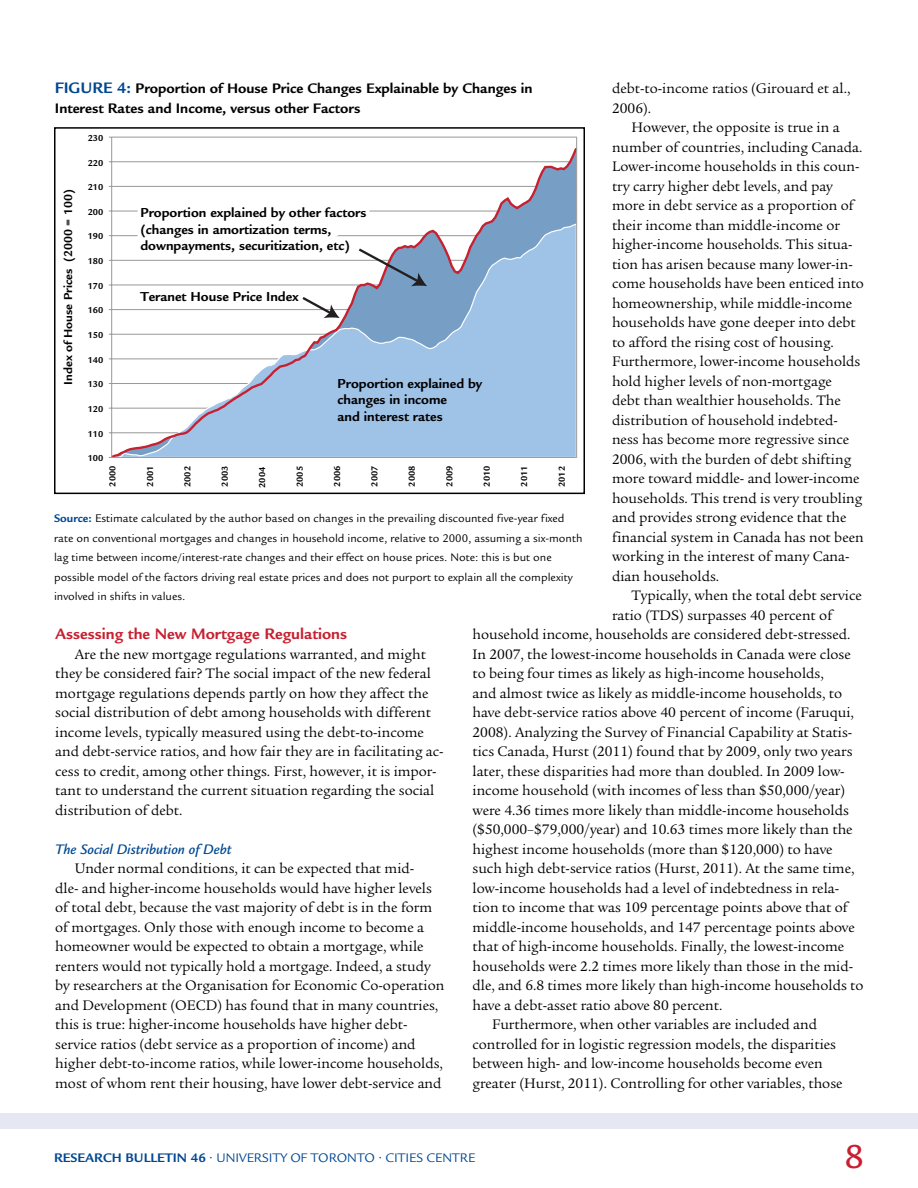
<style>
.page{position:relative;width:918px;height:1188px;background:#fff}
.page>*{position:absolute;margin:0;border:0;box-sizing:border-box;transform-origin:0 0}
.t1{font:500 36px "Legacy Sans";color:#c72030}
.subhead{font:700 16.5px "Legacy Sans";color:#c72030}
.copy1_indent{font:15px/19.5px "Legacy Serif";color:#000}
.table_caption{font:700 15px/19.5px "Legacy Sans";color:#000}
.subhead2{font:italic 500 15px "Legacy Sans";color:#004892}
.t2{font:700 14.1px/16.8px "Legacy Sans";color:#000}
.t3{font:13.5px "Legacy Sans";color:#004892}
.t4{font:700 12.6px "Legacy Sans";color:#000}
.source{font:12px/19.5px "Legacy Sans";color:#000}
.t5{font:700 9.45px "Legacy Sans";color:#000}
.s1{font-size:16.5px;color:#004892}
.s2{font-weight:700;color:#004892}
.s3{font-weight:700}
</style>
<div class="page">
<div style="left:0;top:1113px;width:918px;height:16px;background:#e5e7f2"></div>
<hr style="left:112px;top:137px;width:464px;height:1px;background:#989897">
<svg style="left:110px;top:146px;width:466px;height:311px"></svg>
<hr style="left:576px;top:137px;width:1px;height:321px;background:#989897">
<hr style="left:111px;top:137px;width:1px;height:320px;background:#989897">
<hr style="left:112px;top:457px;width:464px;height:1px;background:#989897">
<svg style="left:138px;top:203px;width:289px;height:83px"></svg>
<svg style="left:300px;top:295px;width:40px;height:23px"></svg>
<div style="left:54px;top:127px;width:531px;height:367px;border:2px solid #000"></div>
<p class="table_caption" style="left:55px;top:79px;width:479px"><span class="s1">FIGURE 4:</span> Proportion of House Price Changes Explainable by Changes in<br>Interest Rates and Income, versus other Factors</p>
<p class="copy1_indent" style="left:612px;top:79px;width:240px">debt-to-income ratios (Girouard et al.,<br>2006).</p>
<p class="copy1_indent" style="left:612px;top:118px;width:254px;text-indent:20px">However, the opposite is true in a number of countries, including Canada.<br>Lower-income households in this coun&shy;try carry higher debt levels, and pay more in debt service as a proportion of their income than middle-income or higher-income households. This situa&shy;tion has arisen because many lower-in&shy;come households have been enticed into homeownership, while middle-income households have gone deeper into debt to afford the rising cost of housing.<br>Furthermore, lower-income households hold higher levels of non-mortgage<br>debt than wealthier households. The distribution of household indebted&shy;ness has become more regressive since 2006, with the burden of debt shifting more toward middle- and lower-income households. This trend is very troubling and provides strong evidence that the financial system in Canada has not been working in the interest of many Cana&shy;dian households.</p>
<p class="copy1_indent" style="left:632px;top:586px;width:232px">Typically, when the total debt service</p>
<p class="copy1_indent" style="left:612px;top:605px;width:222px">ratio (TDS) surpasses 40 percent of</p>
<p class="copy1_indent" style="left:472px;top:625px;width:380px">household income, households are considered debt-stressed.</p>
<p class="copy1_indent" style="left:472px;top:644px;width:380px">In 2007, the lowest-income households in Canada were close</p>
<p class="copy1_indent" style="left:472px;top:664px;width:353px">to being four times as likely as high-income households,</p>
<p class="copy1_indent" style="left:472px;top:683px;width:371px">and almost twice as likely as middle-income households, to</p>
<p class="copy1_indent" style="left:472px;top:703px;width:383px">have debt-service ratios above 40 percent of income (Faruqui,</p>
<p class="copy1_indent" style="left:472px;top:722px;width:381px">2008). Analyzing the Survey of Financial Capability at Statis-</p>
<p class="copy1_indent" style="left:472px;top:742px;width:382px">tics Canada, Hurst (2011) found that by 2009, only two years</p>
<p class="copy1_indent" style="left:472px;top:761px;width:374px">later, these disparities had more than doubled. In 2009 low-</p>
<p class="copy1_indent" style="left:472px;top:781px;width:374px">income household (with incomes of less than $50,000/year)</p>
<p class="copy1_indent" style="left:472px;top:800px;width:378px">were 4.36 times more likely than middle-income households</p>
<p class="copy1_indent" style="left:472px;top:820px;width:382px">($50,000–$79,000/year) and 10.63 times more likely than the</p>
<p class="copy1_indent" style="left:472px;top:839px;width:362px">highest income households (more than $120,000) to have</p>
<p class="copy1_indent" style="left:472px;top:859px;width:383px">such high debt-service ratios (Hurst, 2011). At the same time,</p>
<p class="copy1_indent" style="left:472px;top:878px;width:368px">low-income households had a level of indebtedness in rela-</p>
<p class="copy1_indent" style="left:472px;top:898px;width:377px">tion to income that was 109 percentage points above that of</p>
<p class="copy1_indent" style="left:472px;top:917px;width:384px">middle-income households, and 147 percentage points above</p>
<p class="copy1_indent" style="left:472px;top:937px;width:373px">that of high-income households. Finally, the lowest-income</p>
<p class="copy1_indent" style="left:472px;top:956px;width:382px">households were 2.2 times more likely than those in the mid-</p>
<p class="copy1_indent" style="left:472px;top:976px;width:393px">dle, and 6.8 times more likely than high-income households to</p>
<p class="copy1_indent" style="left:472px;top:995px;width:251px">have a debt-asset ratio above 80 percent.</p>
<p class="copy1_indent" style="left:472px;top:1015px;width:372px;text-indent:20px">Furthermore, when other variables are included and controlled for in logistic regression models, the disparities between high- and low-income households become even greater (Hurst, 2011). Controlling for other variables, those</p>
<p class="t5" style="left:88px;top:132px;width:17px">230</p>
<p class="t5" style="left:88px;top:157px;width:17px">220</p>
<p class="t5" style="left:88px;top:182px;width:17px">210</p>
<p class="t4" style="left:61px;top:385px;width:197px;rotate:-90deg">Index of House Prices (2000 = 100)</p>
<p class="t2" style="left:140px;top:204px;width:228px">Proportion explained by other factors (changes in amortization terms, downpayments, securitization, etc)</p>
<p class="t2" style="left:140px;top:288px;width:160px">Teranet House Price Index</p>
<p class="t5" style="left:88px;top:206px;width:17px">200</p>
<p class="t5" style="left:88px;top:231px;width:17px">190</p>
<p class="t5" style="left:88px;top:256px;width:17px">180</p>
<p class="t5" style="left:88px;top:280px;width:17px">170</p>
<p class="t5" style="left:88px;top:305px;width:17px">160</p>
<p class="t5" style="left:88px;top:330px;width:17px">150</p>
<p class="t5" style="left:88px;top:354px;width:17px">140</p>
<p class="t2" style="left:338px;top:375px;width:146px">Proportion explained by changes in income<br>and interest rates</p>
<p class="t5" style="left:88px;top:379px;width:17px">130</p>
<p class="t5" style="left:88px;top:403px;width:17px">120</p>
<p class="t5" style="left:88px;top:428px;width:17px">110</p>
<p class="t5" style="left:88px;top:453px;width:17px">100</p>
<p class="t5" style="left:107px;top:487px;width:22px;rotate:-90deg">2000</p>
<p class="t5" style="left:145px;top:487px;width:22px;rotate:-90deg">2001</p>
<p class="t5" style="left:182px;top:487px;width:22px;rotate:-90deg">2002</p>
<p class="t5" style="left:219px;top:487px;width:22px;rotate:-90deg">2003</p>
<p class="t5" style="left:257px;top:488px;width:22px;rotate:-90deg">2004</p>
<p class="t5" style="left:294px;top:487px;width:22px;rotate:-90deg">2005</p>
<p class="t5" style="left:332px;top:487px;width:22px;rotate:-90deg">2006</p>
<p class="t5" style="left:369px;top:487px;width:22px;rotate:-90deg">2007</p>
<p class="t5" style="left:407px;top:487px;width:22px;rotate:-90deg">2008</p>
<p class="t5" style="left:444px;top:487px;width:22px;rotate:-90deg">2009</p>
<p class="t5" style="left:481px;top:487px;width:22px;rotate:-90deg">2010</p>
<p class="t5" style="left:519px;top:487px;width:22px;rotate:-90deg">2011</p>
<p class="t5" style="left:556px;top:487px;width:22px;rotate:-90deg">2012</p>
<p class="source" style="left:54px;top:509px;width:530px"><span class="s2">Source:</span> Estimate calculated by the author based on changes in the prevailing discounted five-year fixed rate on conventional mortgages and changes in household income, relative to 2000, assuming a six-month lag time between income/interest-rate changes and their effect on house prices. Note: this is but one possible model of the factors driving real estate prices and does not purport to explain all the complexity involved in shifts in values.</p>
<p class="subhead" style="left:55px;top:624px;width:294px">Assessing the New Mortgage Regulations</p>
<p class="copy1_indent" style="left:55px;top:644px;width:390px;text-indent:20px">Are the new mortgage regulations warranted, and might they be considered fair? The social impact of the new federal mortgage regulations depends partly on how they affect the social distribution of debt among households with different income levels, typically measured using the debt-to-income and debt-service ratios, and how fair they are in facilitating ac&shy;cess to credit, among other things. First, however, it is impor&shy;tant to understand the current situation regarding the social distribution of debt.</p>
<p class="subhead2" style="left:55px;top:840px;width:178px">The Social Distribution of Debt</p>
<p class="copy1_indent" style="left:55px;top:859px;width:391px;text-indent:20px">Under normal conditions, it can be expected that mid-<br>dle- and higher-income households would have higher levels of total debt, because the vast majority of debt is in the form of mortgages. Only those with enough income to become a homeowner would be expected to obtain a mortgage, while renters would not typically hold a mortgage. Indeed, a study by researchers at the Organisation for Economic Co-operation and Development (OECD) has found that in many countries, this is true: higher-income households have higher debt&shy;service ratios (debt service as a proportion of income) and higher debt-to-income ratios, while lower-income households, most of whom rent their housing, have lower debt-service and</p>
<p class="t3" style="left:54px;top:1150px;width:423px"><span class="s3">RESEARCH BULLETIN 46</span> • UNIVERSITY OF TORONTO • CITIES CENTRE</p>
<h1 class="t1" style="left:844px;top:1136px;width:21px">8</h1>
</div>
